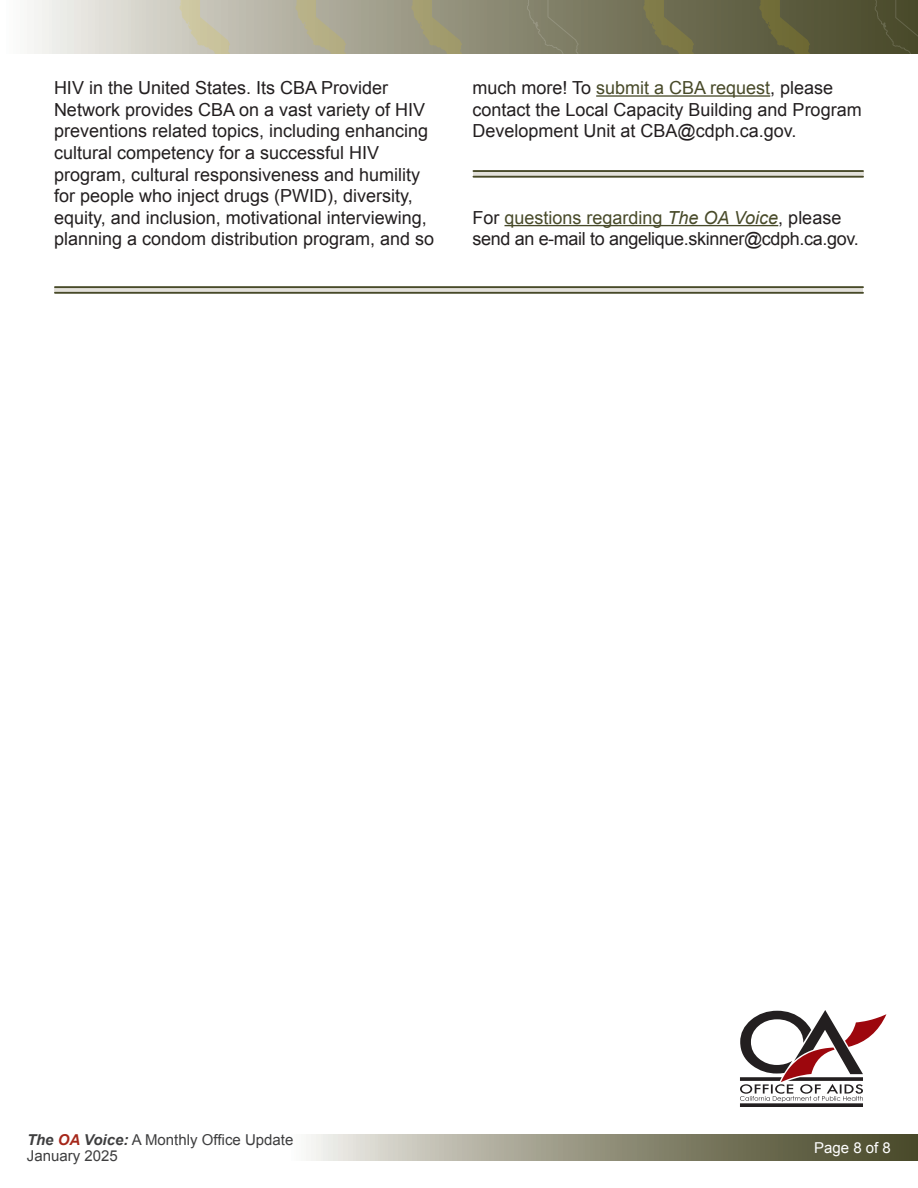
<style>
.page{position:relative;width:918px;height:1188px;background:#fff}
.page>*{position:absolute;margin:0;border:0;box-sizing:border-box;transform-origin:0 0}
.t1{font:18px/21.6px "Arial";color:#231f20}
.t2{font:18px/21.6px "Arial";letter-spacing:-.02em;color:#231f20}
.t3{font:15px/16.5px "Arial";color:#3e3e3f}
.t4{font:15px "Arial";color:#fff}
.s1{color:#484a29}
.s2{font-style:italic;color:#484a29}
.s3{font-weight:700;font-style:italic}
.s4{font-weight:700;font-style:italic;color:#a6271a}
</style>
<div class="page">
<svg style="left:27px;top:0;width:137px;height:54px;background:#e3e2dc"></svg>
<svg style="left:306px;top:1134px;width:612px;height:27px;background:#95937f"></svg>
<svg style="left:164px;top:0;width:754px;height:54px;background:#88866c"></svg>
<hr style="left:596px;top:95px;width:174px;height:2px;background:#484a29">
<hr style="left:505px;top:225px;width:273px;height:1px;background:#484a29">
<svg style="left:55px;top:288px;width:808px;height:4px;background:#dad8d1"></svg>
<hr style="left:55px;top:286px;width:808px;height:2px;background:#484a29">
<hr style="left:55px;top:292px;width:808px;height:2px;background:#484a29">
<svg style="left:473px;top:171px;width:391px;height:6px;background:#d9d8d0"></svg>
<hr style="left:473px;top:170px;width:390px;height:2px;background:#484a29">
<hr style="left:473px;top:176px;width:390px;height:2px;background:#484a29">
<svg style="left:740px;top:1010px;width:146px;height:97px"></svg>
<p class="t1" style="left:54px;top:77px;width:382px">HIV in the United States. Its CBA Provider Network provides CBA on a vast variety of HIV preventions related topics, including enhancing cultural competency for a successful HIV program, cultural responsiveness and humility for people who inject drugs (PWID), diversity, equity, and inclusion, motivational interviewing, planning a condom distribution program, and so</p>
<p class="t1" style="left:472px;top:77px;width:391px">much more! To <span class="s1">submit a CBA request</span>, please contact the Local Capacity Building and Program<br>Development Unit at CBA@cdph.ca.gov.</p>
<p class="t2" style="left:472px;top:207px;width:388px">For <span class="s1">questions regarding</span> <span class="s2">The OA Voice</span>, please send an e-mail to angelique.skinner@cdph.ca.gov.</p>
<p class="t3" style="left:27px;top:1132px;width:268px"><span class="s3">The</span> <span class="s4">OA</span> <span class="s3">Voice:</span> A Monthly Office Update<br>January 2025</p>
<p class="t4" style="left:814px;top:1138px;width:78px">Page 8 of 8</p>
</div>
